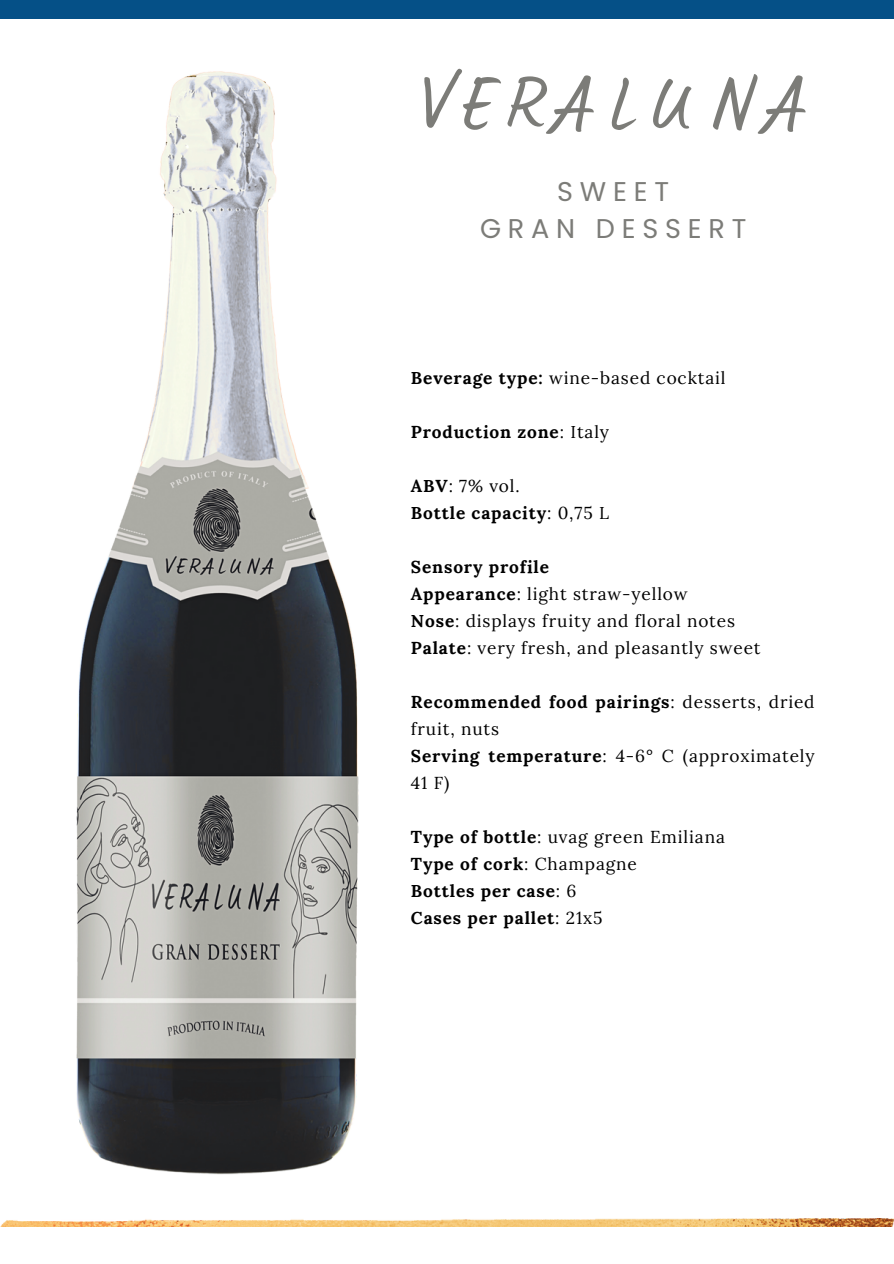
<style>
.page{position:relative;width:894px;height:1264px;background:#fff}
.page>*{position:absolute;margin:0;border:0;box-sizing:border-box;transform-origin:0 0}
.t1{font:75px "Lumios Marker";letter-spacing:.25em;color:#7c7c78}
.t2{font:27px/37.2px "Poppins";letter-spacing:.25em;color:#7c7c78;text-align:center}
.t3{font:17.25px/27px "Lora";letter-spacing:.05em;color:#000}
.t4{font:700 17.25px "Lora";letter-spacing:.05em;color:#000}
.s1{font-weight:700}
.s2{font-weight:400}
</style>
<div class="page">
<img style="left:1px;top:1218px;width:892px;height:8px">
<div style="left:0;top:0;width:893px;height:19px;background:#055087"></div>
<img style="left:76px;top:71px;width:283px;height:1103px">
<p class="t1" style="left:423px;top:80px;width:380px">VERALUNA</p>
<p class="t2" style="left:480px;top:173px;width:268px">SWEET<br>GRAN DESSERT</p>
<h1 class="t3" style="left:411px;top:364px;width:316px"><span class="s1">Beverage type:</span> wine-based cocktail</h1>
<h2 class="t4" style="left:411px;top:421px;width:199px">Production zone<span class="s2">: Italy</span></h2>
<p class="t3" style="left:411px;top:472px;width:110px"><span class="s1">ABV</span>: 7% vol.</p>
<p class="t4" style="left:411px;top:502px;width:199px">Bottle capacity<span class="s2">: 0,75 L</span></p>
<p class="t4" style="left:411px;top:556px;width:140px">Sensory profile</p>
<p class="t3" style="left:411px;top:580px;width:278px"><span class="s1">Appearance</span>: light straw-yellow</p>
<p class="t3" style="left:411px;top:607px;width:325px"><span class="s1">Nose</span>: displays fruity and floral notes</p>
<p class="t3" style="left:411px;top:634px;width:351px"><span class="s1">Palate</span>: very fresh, and pleasantly sweet</p>
<p class="t3" style="left:411px;top:688px;width:405px"><span class="s1">Recommended food pairings</span>: desserts, dried fruit, nuts</p>
<p class="t3" style="left:411px;top:742px;width:405px"><span class="s1">Serving temperature</span>: 4-6° C (approximately<br>41 F)</p>
<p class="t3" style="left:411px;top:823px;width:315px"><span class="s1">Type of bottle</span>: uvag green Emiliana</p>
<p class="t4" style="left:411px;top:853px;width:227px">Type of cork<span class="s2">: Champagne</span></p>
<p class="t4" style="left:411px;top:880px;width:167px">Bottles per case<span class="s2">: 6</span></p>
<p class="t4" style="left:411px;top:907px;width:193px">Cases per pallet<span class="s2">: 21x5</span></p>
</div>
